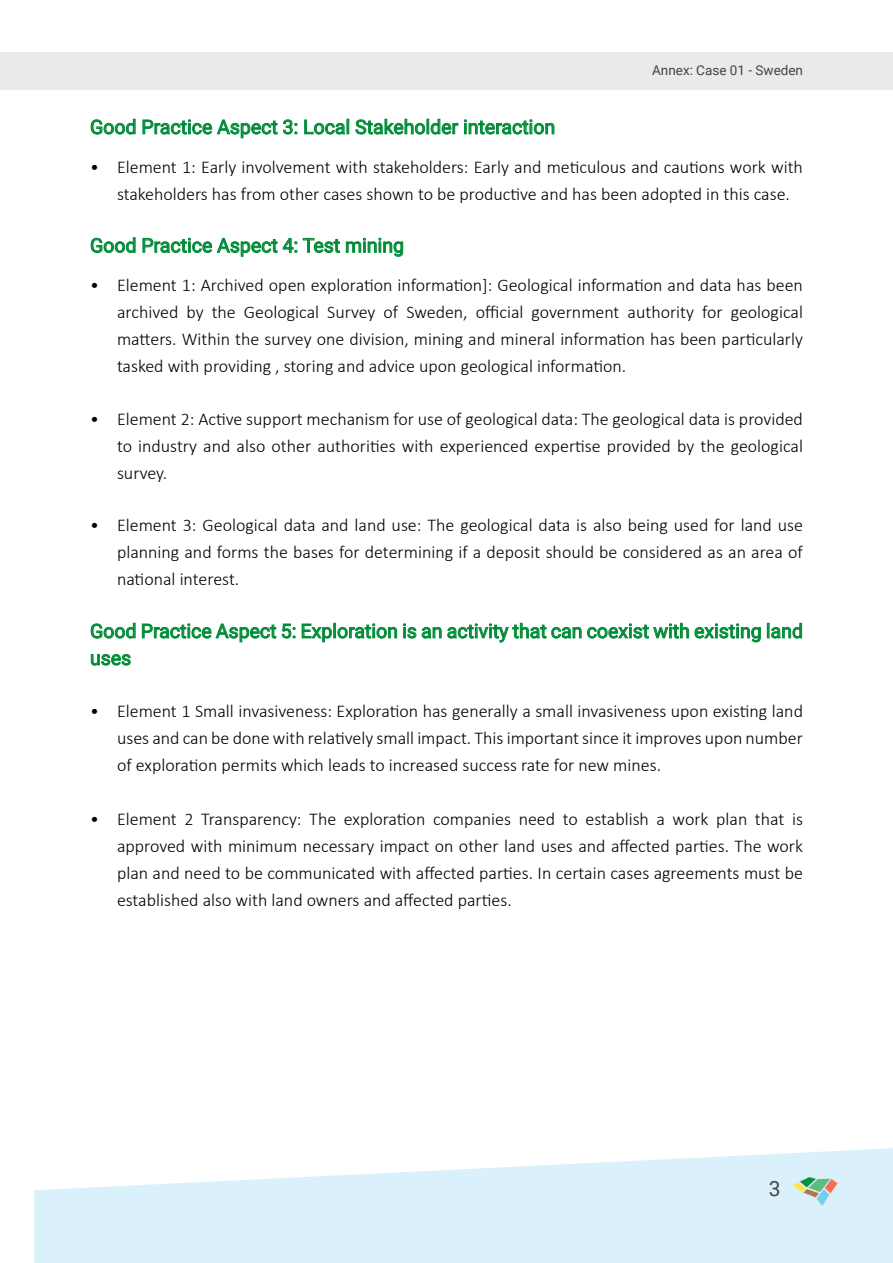
<style>
.page{position:relative;width:893px;height:1263px;background:#fff}
.page>*{position:absolute;margin:0;border:0;box-sizing:border-box;transform-origin:0 0}
.t1{font:21px "Roboto";color:#444}
.t2{font:19.5px/27px "Roboto";color:#008c37}
.t3{font:300 18px/27px "Calibri";color:#000;text-align:justify}
.t4{font:13.5px "Roboto";color:#444}
</style>
<div class="page">
<svg style="left:34px;top:1148px;width:859px;height:115px;fill:#daf0fa"></svg>
<svg style="left:791px;top:1176px;width:48px;height:32px;background:#bdd6cb"></svg>
<div style="left:0;top:53px;width:893px;height:37px;background:#eaeaea"></div>
<svg style="left:90px;top:118px;width:46px;height:17px"></svg>
<svg style="left:142px;top:119px;width:156px;height:20px"></svg>
<svg style="left:304px;top:119px;width:45px;height:16px"></svg>
<svg style="left:355px;top:118px;width:200px;height:17px"></svg>
<svg style="left:90px;top:237px;width:46px;height:16px"></svg>
<svg style="left:142px;top:238px;width:198px;height:19px"></svg>
<svg style="left:346px;top:238px;width:57px;height:19px"></svg>
<svg style="left:90px;top:622px;width:46px;height:17px"></svg>
<svg style="left:142px;top:623px;width:255px;height:20px"></svg>
<svg style="left:403px;top:622px;width:358px;height:21px"></svg>
<svg style="left:767px;top:622px;width:35px;height:17px"></svg>
<svg style="left:91px;top:654px;width:40px;height:12px"></svg>
<p class="t4" style="left:652px;top:61px;width:152px">Annex: Case 01 - Sweden</p>
<p class="t2" style="left:90px;top:113px;width:467px">Good Practice Aspect 3: Local Stakeholder interaction</p>
<p class="t3" style="left:117px;top:153px;width:687px;text-indent:-27px">• Element 1: Early involvement with stakeholders: Early and meticulous and cautions work with stakeholders has from other cases shown to be productive and has been adopted in this case.</p>
<p class="t2" style="left:90px;top:231px;width:316px">Good Practice Aspect 4: Test mining</p>
<p class="t3" style="left:117px;top:272px;width:687px;text-indent:-27px">• Element 1: Archived open exploration information]: Geological information and data has been archived by the Geological Survey of Sweden, official government authority for geological matters. Within the survey one division, mining and mineral information has been particularly tasked with providing , storing and advice upon geological information.</p>
<p class="t3" style="left:117px;top:405px;width:687px;text-indent:-27px">• Element 2: Active support mechanism for use of geological data: The geological data is provided to industry and also other authorities with experienced expertise provided by the geological survey.</p>
<p class="t3" style="left:117px;top:512px;width:687px;text-indent:-27px">• Element 3: Geological data and land use: The geological data is also being used for land use planning and forms the bases for determining if a deposit should be considered as an area of national interest.</p>
<p class="t2" style="left:90px;top:617px;width:714px">Good Practice Aspect 5: Exploration is an activity that can coexist with existing land uses</p>
<p class="t3" style="left:117px;top:698px;width:687px;text-indent:-27px">• Element 1 Small invasiveness: Exploration has generally a small invasiveness upon existing land uses and can be done with relatively small impact. This important since it improves upon number of exploration permits which leads to increased success rate for new mines.</p>
<p class="t3" style="left:117px;top:806px;width:687px;text-indent:-27px">• Element 2 Transparency: The exploration companies need to establish a work plan that is approved with minimum necessary impact on other land uses and affected parties. The work plan and need to be communicated with affected parties. In certain cases agreements must be established also with land owners and affected parties.</p>
<p class="t1" style="left:769px;top:1174px;width:13px">3</p>
</div>
